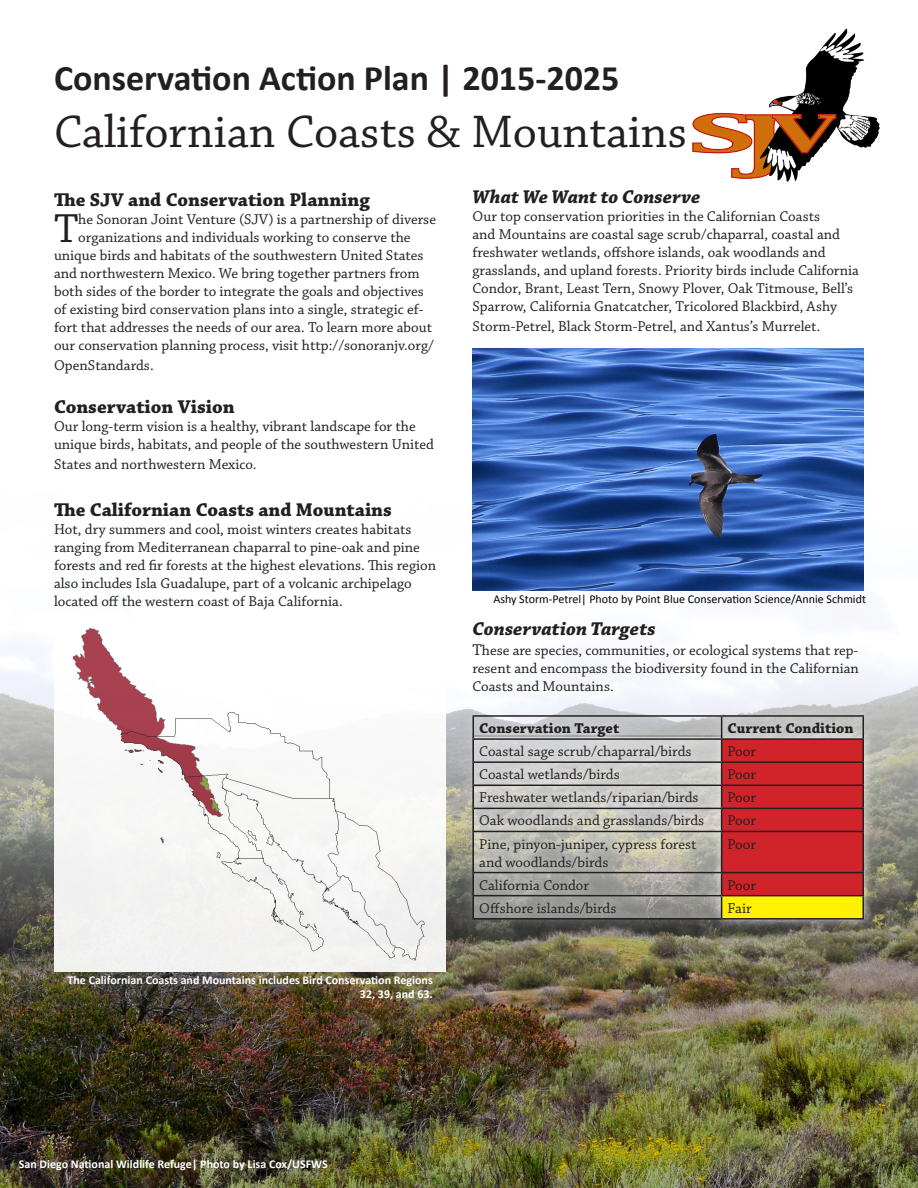
<style>
.page{position:relative;width:918px;height:1188px;background:#fff}
.page>*{position:absolute;margin:0;border:0;box-sizing:border-box;transform-origin:0 0}
.t1{font:48px "Chaparral Pro";color:#231f20}
.t2{font:42.75px "Chaparral Pro";color:#231f20}
.t3{font:700 36px "Calibri";color:#231f20}
.t4{font:700 19.5px "Chaparral Pro";color:#231f20}
.t5{font:italic 700 19.5px "Chaparral Pro";color:#231f20}
.t6{font:15px/18px "Chaparral Pro";color:#231f20}
.t7{font:700 15px "Chaparral Pro";color:#231f20}
.t8{font:700 12px/14.4px "Calibri";color:#fff;text-align:right}
.t9{font:12px "Calibri";color:#000}
.s1{font-size:16.5px}
</style>
<div class="page">
<img style="left:0;top:652px;width:918px;height:536px">
<img style="left:692px;top:28px;width:188px;height:153px">
<img style="left:54px;top:628px;width:392px;height:343px">
<div style="left:463px;top:181px;width:411px;height:748px;background:#fff;opacity:.75"></div>
<hr style="left:472px;top:715px;width:250px;height:2px;background:#231f20">
<hr style="left:472px;top:717px;width:2px;height:21px;background:#231f20">
<hr style="left:722px;top:715px;width:142px;height:2px;background:#231f20">
<hr style="left:862px;top:717px;width:2px;height:21px;background:#231f20">
<hr style="left:472px;top:738px;width:250px;height:2px;background:#231f20">
<hr style="left:472px;top:740px;width:2px;height:21px;background:#231f20">
<hr style="left:722px;top:738px;width:142px;height:2px;background:#231f20">
<hr style="left:862px;top:740px;width:2px;height:21px;background:#231f20">
<hr style="left:472px;top:761px;width:250px;height:2px;background:#231f20">
<hr style="left:472px;top:763px;width:2px;height:22px;background:#231f20">
<hr style="left:722px;top:761px;width:142px;height:2px;background:#231f20">
<hr style="left:862px;top:763px;width:2px;height:22px;background:#231f20">
<hr style="left:472px;top:785px;width:250px;height:1px;background:#231f20">
<hr style="left:472px;top:786px;width:2px;height:22px;background:#231f20">
<hr style="left:722px;top:785px;width:142px;height:1px;background:#231f20">
<hr style="left:862px;top:786px;width:2px;height:22px;background:#231f20">
<hr style="left:472px;top:808px;width:250px;height:1px;background:#231f20">
<hr style="left:472px;top:809px;width:2px;height:22px;background:#231f20">
<hr style="left:722px;top:808px;width:142px;height:1px;background:#231f20">
<hr style="left:862px;top:809px;width:2px;height:22px;background:#231f20">
<hr style="left:472px;top:831px;width:250px;height:1px;background:#231f20">
<hr style="left:472px;top:832px;width:2px;height:40px;background:#231f20">
<hr style="left:722px;top:831px;width:142px;height:1px;background:#231f20">
<hr style="left:862px;top:832px;width:2px;height:40px;background:#231f20">
<hr style="left:472px;top:872px;width:250px;height:1px;background:#231f20">
<hr style="left:472px;top:873px;width:2px;height:22px;background:#231f20">
<hr style="left:722px;top:872px;width:142px;height:1px;background:#231f20">
<hr style="left:862px;top:873px;width:2px;height:22px;background:#231f20">
<hr style="left:472px;top:895px;width:250px;height:1px;background:#231f20">
<hr style="left:472px;top:896px;width:2px;height:22px;background:#231f20">
<hr style="left:722px;top:895px;width:142px;height:1px;background:#231f20">
<svg style="left:721px;top:717px;width:142px;height:201px;background:#c94935"></svg>
<hr style="left:862px;top:896px;width:2px;height:22px;background:#231f20">
<hr style="left:472px;top:918px;width:250px;height:2px;background:#231f20">
<hr style="left:722px;top:918px;width:142px;height:2px;background:#231f20">
<p class="t3" style="left:54px;top:55px;width:567px">Conservation Action Plan | 2015-2025</p>
<p class="t1" style="left:54px;top:106px;width:634px">Californian Coasts &amp; Mountains</p>
<p class="t4" style="left:54px;top:189px;width:317px">The SJV and Conservation Planning</p>
<p class="t2" style="left:54px;top:205px;width:26px">T</p>
<p class="t6" style="left:78px;top:211px;width:359px">he Sonoran Joint Venture (SJV) is a partnership of diverse</p>
<p class="t6" style="left:78px;top:229px;width:334px">organizations and individuals working to conserve the</p>
<p class="t6" style="left:54px;top:247px;width:371px">unique birds and habitats of the southwestern United States</p>
<p class="t6" style="left:54px;top:265px;width:367px">and northwestern Mexico. We bring together partners from</p>
<p class="t6" style="left:54px;top:283px;width:371px">both sides of the border to integrate the goals and objectives</p>
<p class="t6" style="left:54px;top:301px;width:371px">of existing bird conservation plans into a single, strategic ef-</p>
<p class="t6" style="left:54px;top:319px;width:380px">fort that addresses the needs of our area. To learn more about</p>
<p class="t6" style="left:54px;top:337px;width:381px">our conservation planning process, visit http://sonoranjv.org/</p>
<p class="t6" style="left:54px;top:357px;width:101px">OpenStandards.</p>
<p class="t4" style="left:54px;top:396px;width:182px">Conservation Vision</p>
<p class="t6" style="left:54px;top:418px;width:382px">Our long-term vision is a healthy, vibrant landscape for the unique birds, habitats, and people of the southwestern United</p>
<p class="t6" style="left:54px;top:456px;width:204px">States and northwestern Mexico.</p>
<p class="t4" style="left:54px;top:498px;width:339px">The Californian Coasts and Mountains</p>
<p class="t6" style="left:54px;top:521px;width:384px">Hot, dry summers and cool, moist winters creates habitats ranging from Mediterranean chaparral to pine-oak and pine forests and red fir forests at the highest elevations. This region also includes Isla Guadalupe, part of a volcanic archipelago located off the western coast of Baja California.</p>
<p class="t8" style="left:68px;top:973px;width:367px">The Californian Coasts and Mountains includes Bird Conservation Regions<br>32, 39, and 63.</p>
<p class="t5" style="left:472px;top:186px;width:229px">What We Want to Conserve</p>
<p class="t6" style="left:472px;top:208px;width:388px">Our top conservation priorities in the Californian Coasts<br>and Mountains are coastal sage scrub/chaparral, coastal and freshwater wetlands, offshore islands, oak woodlands and grasslands, and upland forests. Priority birds include California Condor, Brant, Least Tern, Snowy Plover, Oak Titmouse, Bell’s Sparrow, California Gnatcatcher, Tricolored Blackbird, Ashy</p>
<p class="t6" style="left:472px;top:318px;width:350px">Storm-Petrel, Black Storm-Petrel, and Xantus’s Murrelet.</p>
<p class="t9" style="left:493px;top:591px;width:374px">Ashy Storm-Petrel| Photo by Point Blue Conservation Science/Annie Schmidt</p>
<p class="t5" style="left:472px;top:618px;width:185px">Conservation Targets</p>
<p class="t6" style="left:472px;top:642px;width:388px;text-align:justify"><span class="s1">T</span>hese are species, communities, or ecological systems that rep&shy;resent and encompass the biodiversity found in the Californian Coasts and Mountains.</p>
<p class="t7" style="left:479px;top:720px;width:142px">Conservation Target</p>
<p class="t7" style="left:728px;top:720px;width:127px">Current Condition</p>
<p class="t6" style="left:479px;top:743px;width:214px">Coastal sage scrub/chaparral/birds</p>
<p class="t6" style="left:728px;top:743px;width:30px">Poor</p>
<p class="t6" style="left:479px;top:766px;width:142px">Coastal wetlands/birds</p>
<p class="t6" style="left:728px;top:766px;width:30px">Poor</p>
<p class="t6" style="left:479px;top:789px;width:221px">Freshwater wetlands/riparian/birds</p>
<p class="t6" style="left:728px;top:789px;width:30px">Poor</p>
<p class="t6" style="left:479px;top:812px;width:226px">Oak woodlands and grasslands/birds</p>
<p class="t6" style="left:728px;top:812px;width:30px">Poor</p>
<p class="t6" style="left:479px;top:835px;width:219px">Pine, pinyon-juniper, cypress forest and woodlands/birds</p>
<p class="t6" style="left:728px;top:835px;width:30px">Poor</p>
<p class="t6" style="left:479px;top:877px;width:111px">California Condor</p>
<p class="t6" style="left:728px;top:877px;width:30px">Poor</p>
<p class="t6" style="left:479px;top:900px;width:139px">Offshore islands/birds</p>
<p class="t6" style="left:728px;top:900px;width:26px">Fair</p>
<p class="t8" style="left:19px;top:1156px;width:310px">San Diego National Wildlife Refuge| Photo by Lisa Cox/USFWS</p>
</div>
